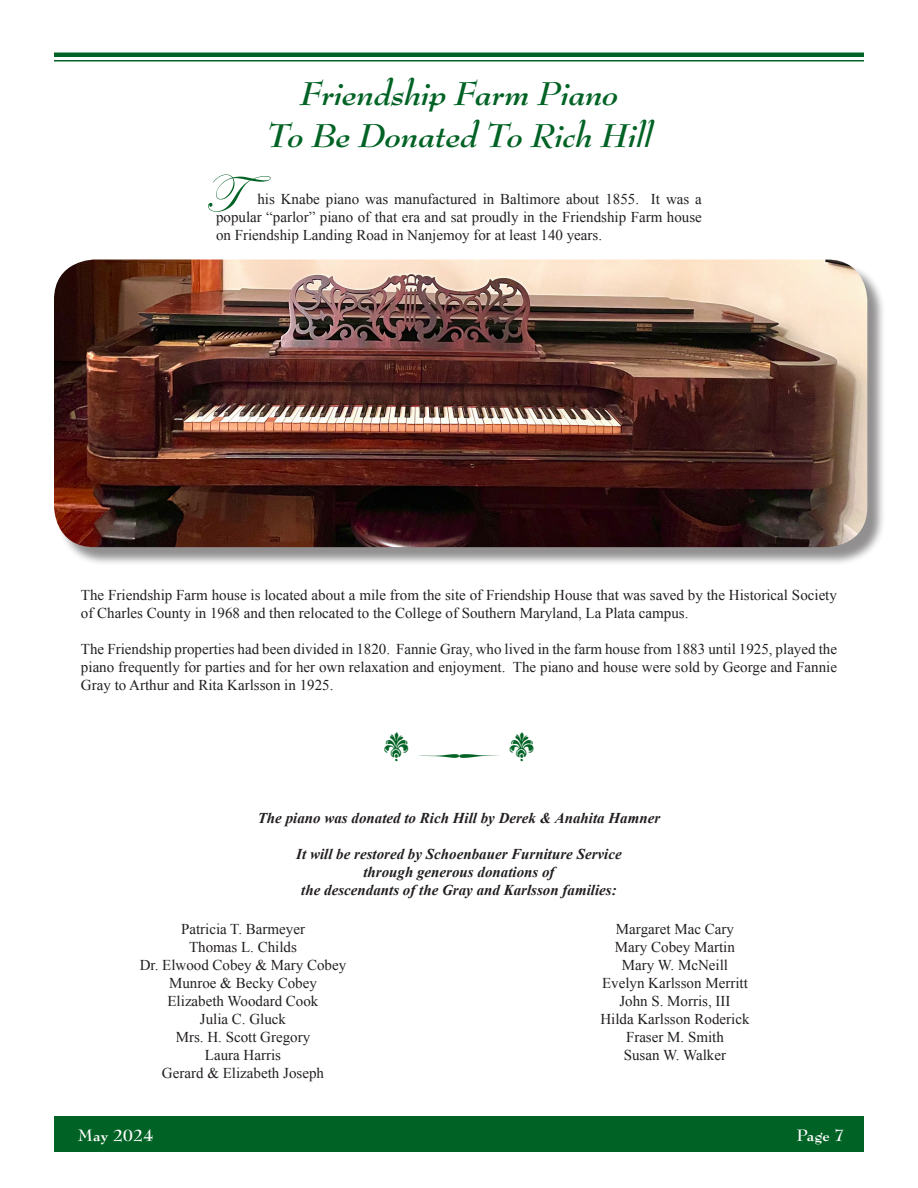
<style>
.page{position:relative;width:918px;height:1188px;background:#fff}
.page>*{position:absolute;margin:0;border:0;box-sizing:border-box;transform-origin:0 0}
.t1{font:54px "Edwardian Script ITC";color:#006224}
.t2{font:italic 700 36px/42.8px "Bernhard Modern Std";color:#006224;text-align:center}
.t3{font:30px "Bodoni Ornaments ITCTT";color:#006224}
.t4{font:700 18px "Bernhard Modern Std";letter-spacing:-.01em;color:#fff}
.t5{font:15px/18px "Times New Roman";color:#231f20;text-align:justify}
.t6{font:italic 700 15px/18px "Times New Roman";color:#231f20;text-align:center}
</style>
<div class="page">
<div style="left:54px;top:1117px;width:810px;height:35px;background:#006224"></div>
<div style="left:54px;top:52px;width:810px;height:5px;background:#006224"></div>
<hr style="left:54px;top:60px;width:810px;height:2px;background:#006224">
<div style="left:56px;top:262px;width:830px;height:304px;background:#231f20;opacity:.5"></div>
<img style="left:54px;top:260px;width:813px;height:287px">
<h2 class="t2" style="left:266px;top:72px;width:387px">Friendship Farm Piano<br>To Be Donated To Rich Hill</h2>
<h1 class="t1" style="left:204px;top:165px;width:68px">T</h1>
<p class="t5" style="left:216px;top:190px;width:487px;text-indent:41px">his Knabe piano was manufactured in Baltimore about 1855. It was a popular “parlor” piano of that era and sat proudly in the Friendship Farm house on Friendship Landing Road in Nanjemoy for at least 140 years.</p>
<p class="t5" style="left:81px;top:586px;width:757px">The Friendship Farm house is located about a mile from the site of Friendship House that was saved by the Historical Society of Charles County in 1968 and then relocated to the College of Southern Maryland, La Plata campus.</p>
<p class="t5" style="left:81px;top:640px;width:758px">The Friendship properties had been divided in 1820. Fannie Gray, who lived in the farm house from 1883 until 1925, played the piano frequently for parties and for her own relaxation and enjoyment. The piano and house were sold by George and Fannie Gray to Arthur and Rita Karlsson in 1925.</p>
<h3 class="t3" style="left:383px;top:732px;width:154px">▲ ∑ ▲</h3>
<p class="t6" style="left:258px;top:809px;width:404px">The piano was donated to Rich Hill by Derek &amp; Anahita Hamner</p>
<p class="t6" style="left:296px;top:845px;width:327px">It will be restored by Schoenbauer Furniture Service through generous donations of<br>the descendants of the Gray and Karlsson families:</p>
<p class="t5" style="left:140px;top:919px;width:208px;text-align:center">Patricia T. Barmeyer<br>Thomas L. Childs<br>Dr. Elwood Cobey &amp; Mary Cobey<br>Munroe &amp; Becky Cobey<br>Elizabeth Woodard Cook<br>Julia C. Gluck<br>Mrs. H. Scott Gregory<br>Laura Harris<br>Gerard &amp; Elizabeth Joseph</p>
<p class="t5" style="left:600px;top:919px;width:151px;text-align:center">Margaret Mac Cary<br>Mary Cobey Martin<br>Mary W. McNeill<br>Evelyn Karlsson Merritt<br>John S. Morris, III<br>Hilda Karlsson Roderick<br>Fraser M. Smith<br>Susan W. Walker</p>
<p class="t4" style="left:78px;top:1126px;width:77px">May 2024</p>
<p class="t4" style="left:797px;top:1126px;width:49px">Page 7</p>
</div>
